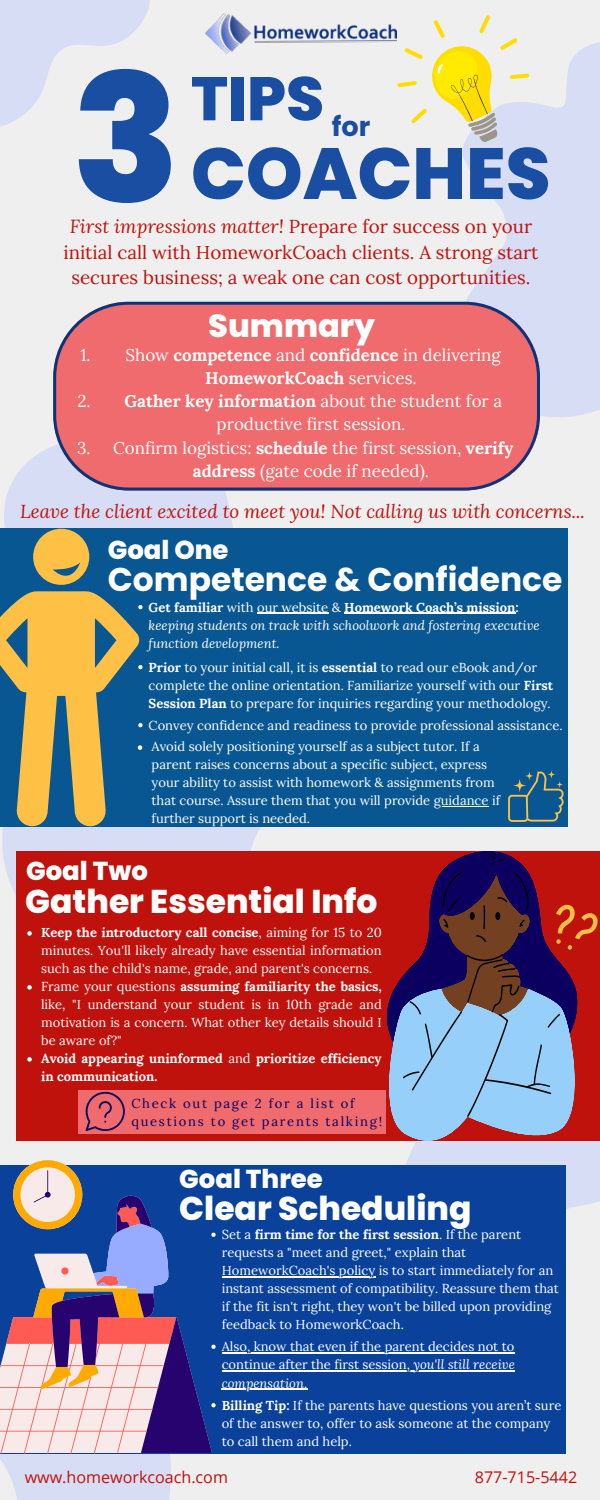
<style>
.page{position:relative;width:600px;height:1500px;background:#efefef}
.page>*{position:absolute;margin:0;border:0;box-sizing:border-box;transform-origin:0 0}
.t1{font:800 178px "Poppins";color:#1a4ea2}
.t2{font:800 72.4px "Poppins";color:#1a4ea2}
.t3{font:800 61.4px "Poppins";color:#1a4ea2}
.t4{font:800 32.9px "Poppins";color:#fff}
.t5{font:700 32.9px "Poppins";color:#fff}
.t6{font:800 31.9px "Poppins";color:#fff}
.t7{font:700 27.1px "Poppins";color:#1a4ea2}
.t8{font:800 25.9px "Poppins";color:#fff}
.t9{font:18.7px/25.5px "Lora";color:#bf120c;text-align:center}
.t10{font:italic 18.7px "Lora";color:#bf120c}
.t11{font:17px/23.2px "Lora";color:#fff;text-align:center}
.t12{font:700 17px/23.2px "Lora";color:#fff;text-align:center}
.t13{font:16.1px "Open Sans";color:#bf120c}
.t14{font:13px/18px "Lora";color:#fff}
.t15{font:italic 13px/18.2px "Lora";color:#fff}
.t16{font:700 13px/18px "Lora";color:#fff}
.t17{font:13px/18px "Lora";letter-spacing:.135em;color:#0b0060}
.s1{font-style:italic}
.s2{font-weight:400}
.s3{font-weight:700}
.s4{font-weight:700;font-style:normal}
.s5{font-style:normal}
</style>
<div class="page">
<div style="left:406px;top:1141px;width:194px;height:68px;background:#d8ddf6"></div>
<svg style="left:460px;top:42px;width:140px;height:375px;fill:#d8ddf6"></svg>
<svg style="left:2px;top:446px;width:259px;height:449px;background:#dbdff4"></svg>
<svg style="left:0;top:1453px;width:294px;height:47px;fill:#d8ddf6"></svg>
<svg style="left:396px;top:15px;width:145px;height:131px"></svg>
<svg style="left:0;top:0;width:150px;height:127px"></svg>
<img style="left:206px;top:13px;width:190px;height:41px">
<svg style="left:53px;top:302px;width:487px;height:189px;background:#e56f74"></svg>
<div style="left:16px;top:851px;width:584px;height:290px;background:#bf120c"></div>
<div style="left:0;top:1165px;width:566px;height:288px;background:#09419b"></div>
<div style="left:0;top:528px;width:567px;height:299px;background:#095792"></div>
<svg style="left:439px;top:855px;width:91px;height:20px;fill:#0b0060"></svg>
<svg style="left:375px;top:875px;width:223px;height:275px"></svg>
<svg style="left:0;top:1318px;width:34px;height:135px;background:#dfccd4"></svg>
<svg style="left:13px;top:1160px;width:59px;height:229px"></svg>
<svg style="left:34px;top:1170px;width:178px;height:283px"></svg>
<svg style="left:508px;top:771px;width:56px;height:51px"></svg>
<div style="left:78px;top:1091px;width:308px;height:43px;background:#ef6b6d"></div>
<svg style="left:86px;top:1092px;width:39px;height:39px"></svg>
<svg style="left:27px;top:931px;width:5px;height:5px"></svg>
<svg style="left:27px;top:985px;width:5px;height:5px"></svg>
<svg style="left:27px;top:1057px;width:5px;height:5px"></svg>
<hr style="left:257px;top:612px;width:71px;height:2px;background:#fff">
<hr style="left:344px;top:612px;width:171px;height:2px;background:#fff">
<svg style="left:211px;top:1233px;width:5px;height:4px"></svg>
<hr style="left:222px;top:1276px;width:153px;height:1px;background:#fff">
<svg style="left:211px;top:1345px;width:5px;height:4px"></svg>
<hr style="left:222px;top:1352px;width:292px;height:1px;background:#fff">
<hr style="left:222px;top:1370px;width:191px;height:1px;background:#fff">
<hr style="left:413px;top:1370px;width:102px;height:1px;background:#fff">
<hr style="left:222px;top:1388px;width:82px;height:2px;background:#fff">
<svg style="left:211px;top:1403px;width:5px;height:4px"></svg>
<svg style="left:0;top:529px;width:143px;height:298px"></svg>
<hr style="left:434px;top:806px;width:55px;height:1px;background:#fff">
<p class="t1" style="left:72px;top:15px;width:110px">3</p>
<h4 class="t3" style="left:191px;top:56px;width:135px">TIPS</h4>
<p class="t7" style="left:332px;top:108px;width:40px">for</p>
<h5 class="t2" style="left:191px;top:123px;width:361px">COACHES</h5>
<h1 class="t9" style="left:63px;top:214px;width:477px"><span class="s1">First impressions matter!</span> Prepare for success on your initial call with HomeworkCoach clients. A strong start secures business; a weak one can cost opportunities.</h1>
<h3 class="t11" style="left:80px;top:343px;width:12px">1.</h3>
<h2 class="t6" style="left:208px;top:303px;width:168px">Summary</h2>
<p class="t12" style="left:126px;top:343px;width:377px"><span class="s2">Show</span> competence <span class="s2">and</span> confidence <span class="s2">in delivering<br></span>HomeworkCoach <span class="s2">services.</span></p>
<h3 class="t11" style="left:77px;top:389px;width:15px">2.</h3>
<p class="t11" style="left:124px;top:389px;width:379px"><span class="s3">Gather key information</span> about the student for a productive first session.</p>
<h3 class="t11" style="left:77px;top:436px;width:15px">3.</h3>
<p class="t11" style="left:113px;top:436px;width:402px">Confirm logistics: <span class="s3">schedule</span> the first session, <span class="s3">verify address</span> (gate code if needed).</p>
<p class="t10" style="left:20px;top:499px;width:566px">Leave the client excited to meet you! Not calling us with concerns...</p>
<p class="t8" style="left:108px;top:532px;width:122px">Goal One</p>
<p class="t5" style="left:108px;top:556px;width:456px">Competence &amp; Confidence</p>
<h5 class="t15" style="left:149px;top:598px;width:393px"><span class="s4">Get familiar</span> <span class="s5">with our website &amp;</span> <span class="s4">Homework Coach’s mission: </span>keeping students on track with schoolwork and fostering executive function development.</h5>
<p class="t14" style="left:149px;top:658px;width:406px"><span class="s3">Prior</span> to your initial call, it is <span class="s3">essential</span> to read our eBook and/or complete the online orientation. Familiarize yourself with our <span class="s3">First<br>Session Plan</span> to prepare for inquiries regarding your methodology.</p>
<p class="t14" style="left:149px;top:716px;width:416px">Convey confidence and readiness to provide professional assistance.</p>
<p class="t14" style="left:152px;top:738px;width:350px">Avoid solely positioning yourself as a subject tutor. If a parent raises concerns about a specific subject, express your ability to assist with homework &amp; assignments from that course. Assure them that you will provide guidance if</p>
<p class="t14" style="left:152px;top:810px;width:160px">further support is needed.</p>
<p class="t8" style="left:26px;top:853px;width:123px">Goal Two</p>
<p class="t4" style="left:25px;top:878px;width:354px">Gather Essential Info</p>
<p class="t14" style="left:41px;top:923px;width:342px;text-align:justify"><span class="s3">Keep the introductory call concise</span>, aiming for 15 to 20 minutes. You'll likely already have essential information such as the child's name, grade, and parent's concerns.</p>
<p class="t14" style="left:41px;top:977px;width:342px;text-align:justify">Frame your questions <span class="s3">assuming familiarity the basics, </span>like, "I understand your student is in 10th grade and motivation is a concern. What other key details should I be aware of?"</p>
<p class="t16" style="left:41px;top:1049px;width:342px">Avoid appearing uninformed <span class="s2">and</span> prioritize efficiency in communication.</p>
<p class="t17" style="left:131px;top:1094px;width:252px">Check out page 2 for a list of questions to get parents talking!</p>
<p class="t8" style="left:179px;top:1161px;width:145px">Goal Three</p>
<p class="t4" style="left:179px;top:1186px;width:294px">Clear Scheduling</p>
<p class="t14" style="left:222px;top:1225px;width:301px">Set a <span class="s3">firm time for the first session</span>. If the parent requests a "meet and greet," explain that</p>
<p class="t14" style="left:222px;top:1261px;width:339px">HomeworkCoach's policy is to start immediately for an instant assessment of compatibility. Reassure them that if the fit isn't right, they won't be billed upon providing feedback to HomeworkCoach.</p>
<p class="t14" style="left:222px;top:1337px;width:294px">Also, know that even if the parent decides not to</p>
<p class="t14" style="left:222px;top:1356px;width:295px">continue after the first session, <span class="s1">you'll still receive</span></p>
<p class="t14" style="left:222px;top:1372px;width:341px;line-height:22px"><span class="s1">compensation</span>.<br><span class="s3">Billing Tip:</span> If the parents have questions you aren’t sure</p>
<p class="t14" style="left:222px;top:1414px;width:330px">of the answer to, offer to ask someone at the company to call them and help.</p>
<p class="t13" style="left:25px;top:1466px;width:205px">www.homeworkcoach.com</p>
<p class="t13" style="left:475px;top:1466px;width:104px">877-715-5442</p>
</div>
